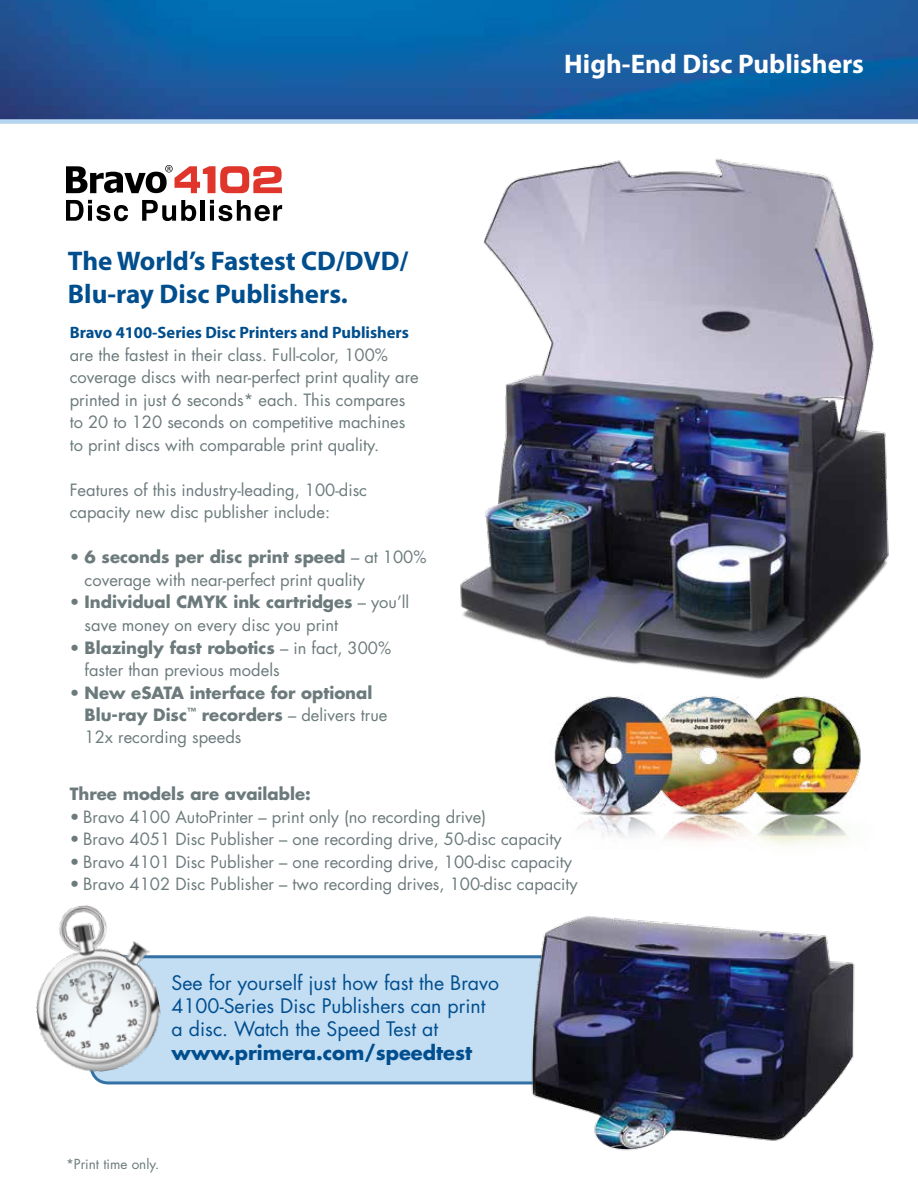
<style>
.page{position:relative;width:918px;height:1188px;background:#fff}
.page>*{position:absolute;margin:0;border:0;box-sizing:border-box;transform-origin:0 0}
.t1{font:700 27px/33px "Myriad Pro";color:#004e8e}
.t2{font:700 27px "Myriad Pro";color:#fff}
.t3{font:19.5px/23.4px "Futura";color:#004e8e}
.t4{font:700 19.5px "Futura";color:#004e8e}
.t5{font:16.5px/22.5px "Futura";color:#6c7a7c}
.t6{font:700 16.5px/22.5px "Futura";color:#6c7a7c}
.t7{font:700 16.5px "Myriad Pro";color:#004e8e}
.t8{font:13.5px "Futura";color:#6c7a7c}
.s1{font-weight:700}
.s2{font-weight:400}
</style>
<div class="page">
<img style="left:0;top:0;width:918px;height:119px">
<div style="left:0;top:119px;width:918px;height:5px;background:#b5d5f0"></div>
<div style="left:91px;top:957px;width:495px;height:126px;background:#c3ddf3;border-radius:18px"></div>
<div style="left:89px;top:955px;width:499px;height:129px;border:3px solid #004e8e;border-radius:18px"></div>
<img style="left:35px;top:905px;width:134px;height:176px">
<svg style="left:66px;top:200px;width:62px;height:21px"></svg>
<svg style="left:142px;top:200px;width:54px;height:21px"></svg>
<hr style="left:201px;top:200px;width:4px;height:21px;background:#000">
<svg style="left:210px;top:200px;width:72px;height:21px"></svg>
<img style="left:460px;top:158px;width:429px;height:522px">
<img style="left:508px;top:916px;width:347px;height:235px">
<img style="left:554px;top:696px;width:307px;height:150px">
<svg style="left:66px;top:165px;width:216px;height:28px"></svg>
<h1 class="t1" style="left:68px;top:243px;width:342px">The World’s Fastest CD/DVD/<br>Blu-ray Disc Publishers.</h1>
<p class="t7" style="left:70px;top:322px;width:341px">Bravo 4100-Series Disc Printers and Publishers</p>
<p class="t5" style="left:70px;top:343px;width:351px">are the fastest in their class. Full-color, 100% coverage discs with near-perfect print quality are printed in just 6 seconds* each. This compares to 20 to 120 seconds on competitive machines to print discs with comparable print quality.</p>
<p class="t5" style="left:70px;top:478px;width:299px">Features of this industry-leading, 100-disc capacity new disc publisher include:</p>
<p class="t5" style="left:85px;top:546px;width:343px;text-indent:-15px">• <span class="s1">6 seconds per disc print speed</span> – at 100% coverage with near-perfect print quality</p>
<p class="t5" style="left:85px;top:591px;width:326px;text-indent:-15px">• <span class="s1">Individual CMYK ink cartridges</span> – you’ll save money on every disc you print</p>
<p class="t5" style="left:85px;top:636px;width:308px;text-indent:-15px">• <span class="s1">Blazingly fast robotics</span> – in fact, 300% faster than previous models</p>
<p class="t6" style="left:85px;top:681px;width:304px;text-indent:-15px"><span class="s2">•</span> New eSATA interface for optional<br>Blu-ray Disc<sup>™</sup> recorders <span class="s2">– delivers true<br>12x recording speeds</span></p>
<h1 class="t2" style="left:564px;top:46px;width:301px">High-End Disc Publishers</h1>
<p class="t6" style="left:70px;top:782px;width:243px">Three models are available:</p>
<p class="t5" style="left:70px;top:805px;width:418px">• Bravo 4100 AutoPrinter – print only (no recording drive)</p>
<p class="t5" style="left:70px;top:828px;width:494px">• Bravo 4051 Disc Publisher – one recording drive, 50-disc capacity</p>
<p class="t5" style="left:70px;top:850px;width:504px">• Bravo 4101 Disc Publisher – one recording drive, 100-disc capacity</p>
<p class="t5" style="left:70px;top:873px;width:510px">• Bravo 4102 Disc Publisher – two recording drives, 100-disc capacity</p>
<p class="t3" style="left:172px;top:971px;width:329px">See for yourself just how fast the Bravo<br>4100-Series Disc Publishers can print a disc. Watch the Speed Test at</p>
<p class="t4" style="left:172px;top:1039px;width:302px">www.primera.com/speedtest</p>
<p class="t8" style="left:66px;top:1155px;width:95px">*Print time only.</p>
</div>
